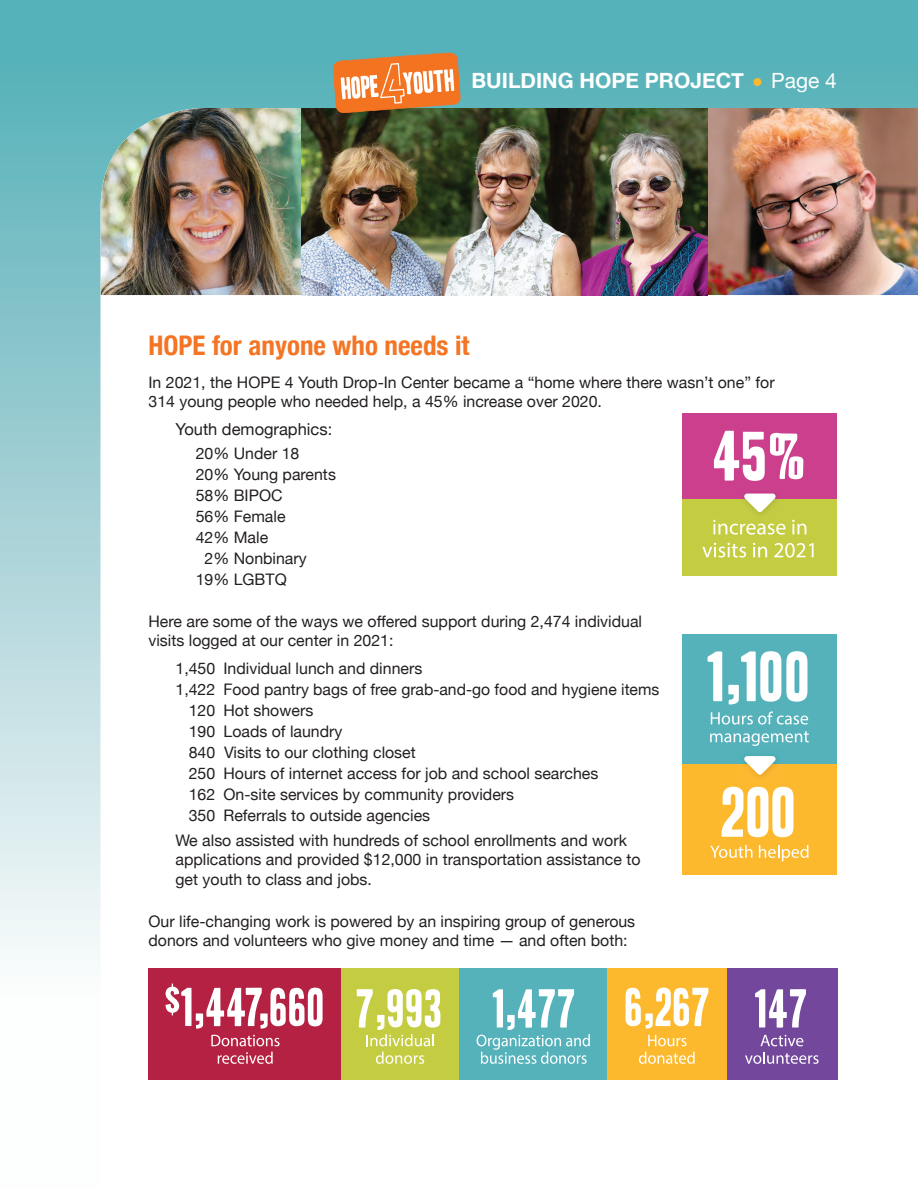
<style>
.page{position:relative;width:918px;height:1188px;background:#fff}
.page>*{position:absolute;margin:0;border:0;box-sizing:border-box;transform-origin:0 0}
.t1{font:700 condensed 27px "Helvetica Neue";color:#f47525}
.t2{font:700 21px "Helvetica Neue";color:#fff}
.t3{font:16.5px "Helvetica Neue";color:#231f20}
.t4{font:15.9px/19px "Helvetica Neue";color:#231f20}
.s1{font-size:36px;color:#fdb92e}
.s2{font-weight:400}
</style>
<div class="page">
<img style="left:0;top:0;width:918px;height:1080px">
<svg style="left:333px;top:52px;width:129px;height:61px;background:#d8915a"></svg>
<div style="left:683px;top:413px;width:154px;height:161px;background:#cc3f8c"></div>
<div style="left:683px;top:500px;width:154px;height:76px;background:#c4cd42"></div>
<svg style="left:714px;top:431px;width:89px;height:50px"></svg>
<svg style="left:713px;top:520px;width:72px;height:15px"></svg>
<svg style="left:792px;top:520px;width:14px;height:14px"></svg>
<svg style="left:702px;top:543px;width:44px;height:15px"></svg>
<svg style="left:753px;top:543px;width:14px;height:14px"></svg>
<svg style="left:774px;top:543px;width:40px;height:15px"></svg>
<img style="left:738px;top:493px;width:46px;height:21px">
<svg style="left:744px;top:494px;width:32px;height:18px"></svg>
<div style="left:683px;top:634px;width:154px;height:190px;background:#55b2ba"></div>
<svg style="left:708px;top:651px;width:14px;height:50px"></svg>
<svg style="left:728px;top:651px;width:79px;height:53px"></svg>
<svg style="left:711px;top:711px;width:97px;height:14px"></svg>
<svg style="left:710px;top:731px;width:99px;height:15px"></svg>
<div style="left:683px;top:765px;width:154px;height:110px;background:#fdb92e"></div>
<svg style="left:722px;top:787px;width:72px;height:50px"></svg>
<svg style="left:710px;top:845px;width:43px;height:13px"></svg>
<svg style="left:759px;top:845px;width:50px;height:16px"></svg>
<img style="left:738px;top:764px;width:45px;height:12px">
<svg style="left:744px;top:756px;width:32px;height:19px"></svg>
<div style="left:607px;top:968px;width:120px;height:112px;background:#fdb92e"></div>
<svg style="left:626px;top:988px;width:82px;height:41px"></svg>
<svg style="left:648px;top:1035px;width:39px;height:11px"></svg>
<svg style="left:639px;top:1052px;width:56px;height:12px"></svg>
<div style="left:727px;top:968px;width:110px;height:112px;background:#72479c"></div>
<svg style="left:755px;top:989px;width:51px;height:39px"></svg>
<svg style="left:761px;top:1035px;width:42px;height:11px"></svg>
<svg style="left:745px;top:1052px;width:74px;height:12px"></svg>
<div style="left:148px;top:968px;width:194px;height:112px;background:#b42142"></div>
<svg style="left:166px;top:984px;width:157px;height:45px"></svg>
<svg style="left:211px;top:1035px;width:69px;height:11px"></svg>
<svg style="left:218px;top:1052px;width:55px;height:12px"></svg>
<div style="left:342px;top:968px;width:118px;height:112px;background:#c4cd42"></div>
<svg style="left:357px;top:989px;width:83px;height:57px"></svg>
<svg style="left:376px;top:1052px;width:48px;height:12px"></svg>
<div style="left:460px;top:968px;width:147px;height:112px;background:#55b2ba"></div>
<svg style="left:477px;top:989px;width:113px;height:75px"></svg>
<h2 class="t2" style="left:472px;top:64px;width:367px">BUILDING HOPE PROJECT <span class="s1">•</span> <span class="s2">Page 4</span></h2>
<h1 class="t1" style="left:148px;top:323px;width:323px">HOPE for anyone who needs it</h1>
<p class="t4" style="left:148px;top:373px;width:628px">In 2021, the HOPE 4 Youth Drop-In Center became a “home where there wasn’t one” for<br>314 young people who needed help, a 45% increase over 2020.</p>
<p class="t3" style="left:176px;top:417px;width:158px">Youth demographics:</p>
<p class="t4" style="left:196px;top:444px;width:105px">20% Under 18</p>
<p class="t4" style="left:196px;top:465px;width:142px">20% Young parents</p>
<p class="t4" style="left:196px;top:486px;width:88px">58% BIPOC</p>
<p class="t4" style="left:196px;top:507px;width:91px">56% Female</p>
<p class="t4" style="left:196px;top:528px;width:74px">42% Male</p>
<p class="t4" style="left:205px;top:549px;width:104px">2% Nonbinary</p>
<p class="t4" style="left:196px;top:570px;width:93px">19% LGBTQ</p>
<p class="t4" style="left:148px;top:612px;width:495px">Here are some of the ways we offered support during 2,474 individual visits logged at our center in 2021:</p>
<p class="t4" style="left:175px;top:659px;width:248px">1,450 Individual lunch and dinners</p>
<p class="t4" style="left:175px;top:680px;width:485px">1,422 Food pantry bags of free grab-and-go food and hygiene items</p>
<p class="t4" style="left:189px;top:701px;width:126px">120 Hot showers</p>
<p class="t4" style="left:189px;top:722px;width:155px">190 Loads of laundry</p>
<p class="t4" style="left:189px;top:743px;width:229px">840 Visits to our clothing closet</p>
<p class="t4" style="left:189px;top:764px;width:411px">250 Hours of internet access for job and school searches</p>
<p class="t4" style="left:189px;top:785px;width:327px">162 On-site services by community providers</p>
<p class="t4" style="left:189px;top:806px;width:243px">350 Referrals to outside agencies</p>
<p class="t4" style="left:176px;top:832px;width:467px">We also assisted with hundreds of school enrollments and work applications and provided $12,000 in transportation assistance to get youth to class and jobs.</p>
<p class="t4" style="left:149px;top:912px;width:488px">Our life-changing work is powered by an inspiring group of generous donors and volunteers who give money and time — and often both:</p>
</div>
